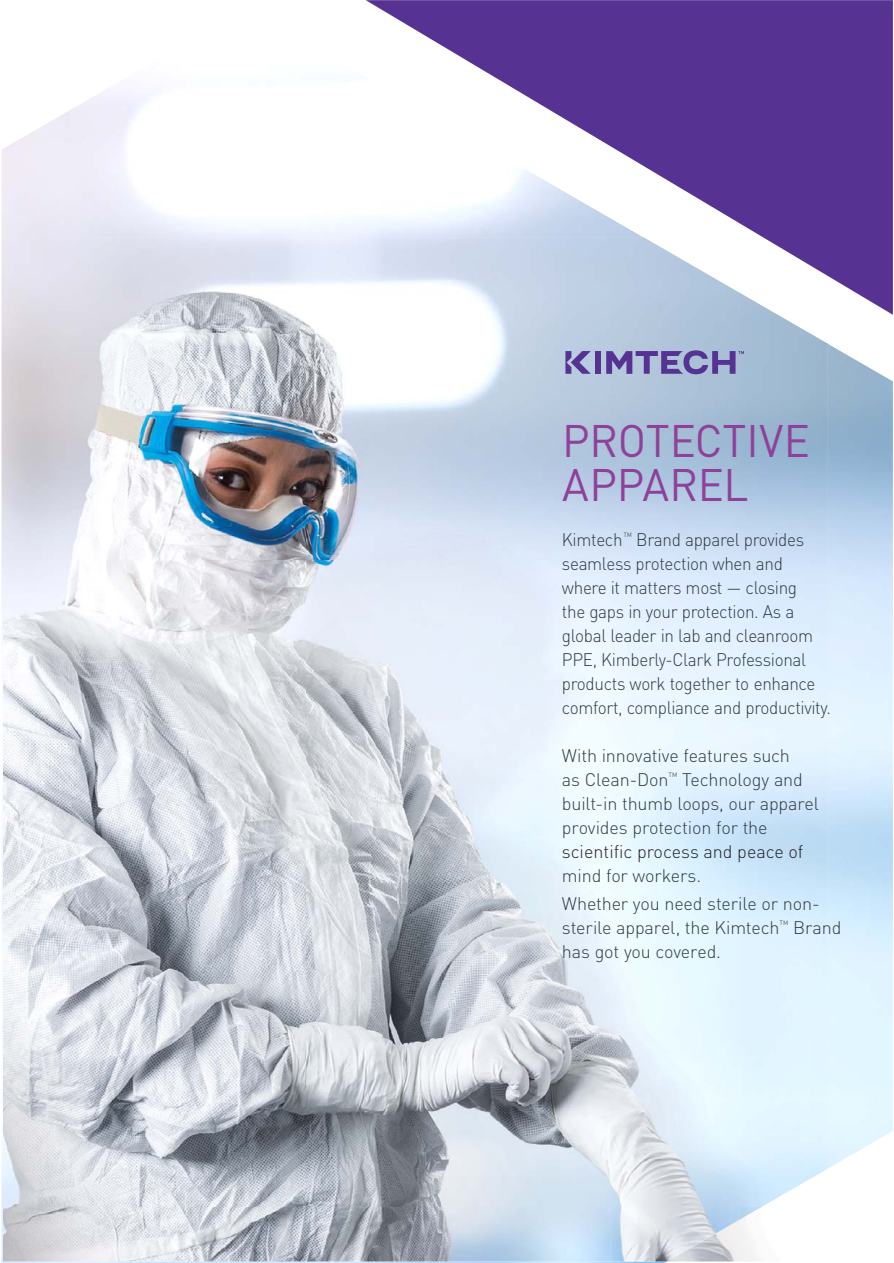
<style>
.page{position:relative;width:894px;height:1263px;background:#fff}
.page>*{position:absolute;margin:0;border:0;box-sizing:border-box;transform-origin:0 0}
.t1{font:45px/43.5px "DINOT";letter-spacing:-.005em;color:#8f4199}
.t2{font:300 18px/24px "DINOT";letter-spacing:-.02em;color:#2f3b41;scale:.95 1}
.t3{font:300 18px/24px "DINOT";letter-spacing:-.02em;color:#2f3b41}
.t4{font:300 18px "DINOT";color:#231f20}
.t5{font:300 10.5px "DINOT";color:#2f3b41}
</style>
<div class="page">
<img style="left:1px;top:87px;width:892px;height:1176px">
<img style="left:742px;top:1208px;width:86px;height:54px">
<img style="left:3px;top:237px;width:739px;height:1025px">
<img style="left:741px;top:315px;width:87px;height:893px">
<img style="left:741px;top:1208px;width:21px;height:13px">
<div style="left:595px;top:351px;width:6px;height:23px;background:#563393"></div>
<svg style="left:565px;top:351px;width:26px;height:23px"></svg>
<svg style="left:606px;top:350px;width:138px;height:24px;background:#847eb7"></svg>
<svg style="left:366px;top:0;width:527px;height:315px"></svg>
<h1 class="t1" style="left:562px;top:420px;width:249px">PROTECTIVE<br>APPAREL</h1>
<p class="t2" style="left:562px;top:530px;width:285px">Kimtech<sup>™</sup> Brand apparel provides seamless protection when and where it matters most — closing<br>the gaps in your protection. As a global leader in lab and cleanroom PPE, Kimberly-Clark Professional products work together to enhance comfort, compliance and productivity.</p>
<p class="t3" style="left:562px;top:746px;width:258px">With innovative features such<br>as Clean-Don<sup>™</sup> Technology and built-in thumb loops, our apparel provides protection for the</p>
<p class="t3" style="left:562px;top:864px;width:259px;line-height:28.3px">mind for workers.<br>Whether you need sterile or non-</p>
<p class="t3" style="left:562px;top:918px;width:281px">sterile apparel, the Kimtech Brand has got you covered.</p>
<p class="t4" style="left:562px;top:845px;width:243px">scientific process and peace of</p>
<p class="t5" style="left:779px;top:921px;width:10px">™</p>
</div>
